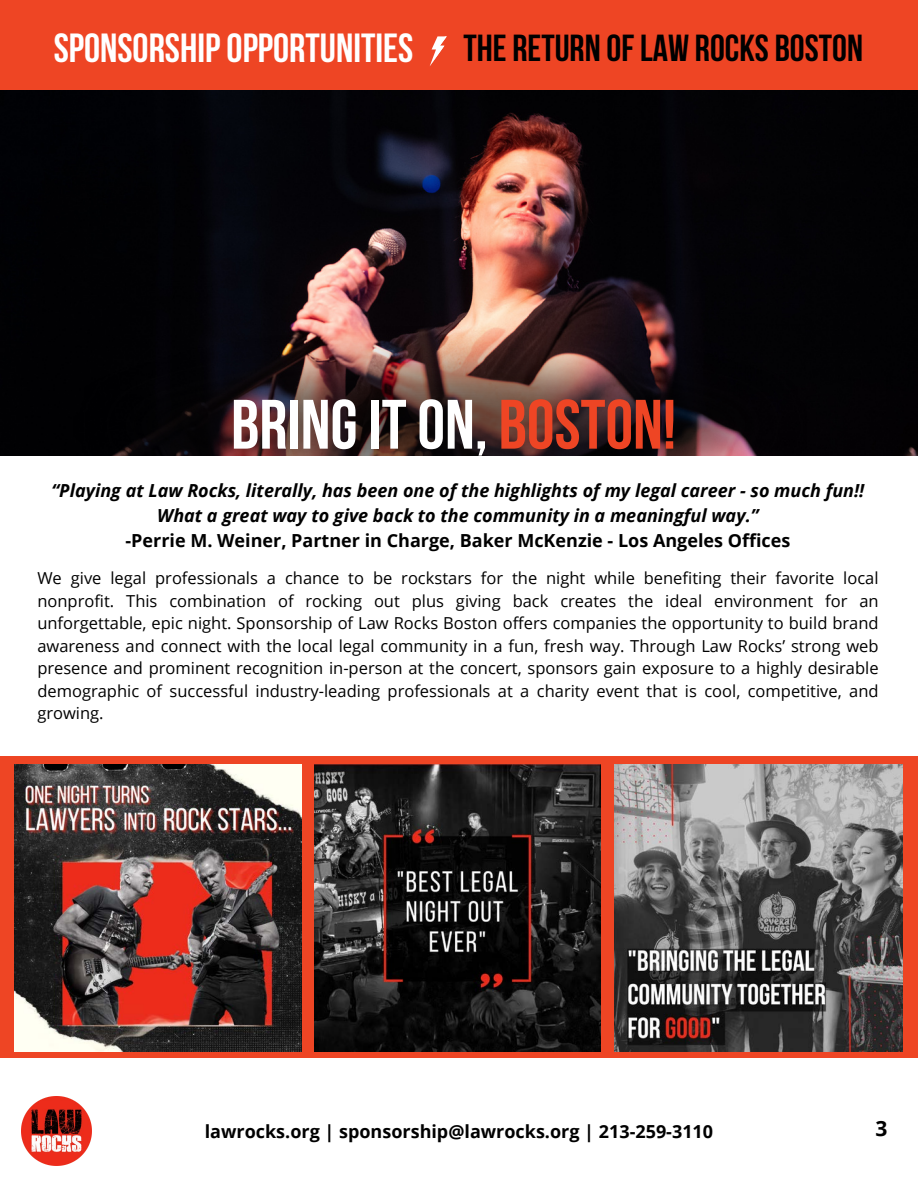
<style>
.page{position:relative;width:918px;height:1188px;background:#fff}
.page>*{position:absolute;margin:0;border:0;box-sizing:border-box;transform-origin:0 0}
.t1{font:700 69.75px "Bebas Neue";color:#fff}
.t2{font:700 37.5px "Bebas Neue";color:#000}
.t3{font:700 21px "Open Sans";color:#000}
.t4{font:italic 700 18px/24.8px "Open Sans";color:#000;text-align:center}
.t5{font:700 18px "Open Sans";color:#000}
.t6{font:16.5px/22.5px "Open Sans";color:#000;text-align:justify}
.s1{font-size:40.5px;color:#fff}
.s2{color:#ee4524}
</style>
<div class="page">
<img style="left:0;top:89px;width:918px;height:367px">
<img style="left:22px;top:1096px;width:70px;height:70px">
<div style="left:0;top:756px;width:918px;height:302px;background:#ee4524"></div>
<img style="left:14px;top:765px;width:287px;height:287px">
<img style="left:315px;top:765px;width:286px;height:287px">
<img style="left:614px;top:765px;width:288px;height:287px">
<img style="left:74px;top:324px;width:735px;height:132px">
<div style="left:0;top:0;width:918px;height:89px;background:#ee4524"></div>
<svg style="left:430px;top:36px;width:17px;height:30px"></svg>
<h2 class="t2" style="left:54px;top:33px;width:811px"><span class="s1">SPONSORSHIP OPPORTUNITIES</span> THE RETURN OF LAW ROCKS BOSTON</h2>
<h1 class="t1" style="left:231px;top:396px;width:447px">BRING IT ON, <span class="s2">BOSTON!</span></h1>
<p class="t4" style="left:51px;top:478px;width:814px">“Playing at Law Rocks, literally, has been one of the highlights of my legal career - so much fun!!<br>What a great way to give back to the community in a meaningful way.”</p>
<p class="t5" style="left:126px;top:528px;width:666px">-Perrie M. Weiner, Partner in Charge, Baker McKenzie - Los Angeles Offices</p>
<p class="t6" style="left:37px;top:566px;width:843px">We give legal professionals a chance to be rockstars for the night while benefiting their favorite local nonprofit. This combination of rocking out plus giving back creates the ideal environment for an unforgettable, epic night. Sponsorship of Law Rocks Boston offers companies the opportunity to build brand awareness and connect with the local legal community in a fun, fresh way. Through Law Rocks’ strong web presence and prominent recognition in-person at the concert, sponsors gain exposure to a highly desirable demographic of successful industry-leading professionals at a charity event that is cool, competitive, and growing.</p>
<p class="t5" style="left:205px;top:1119px;width:510px">lawrocks.org | sponsorship@lawrocks.org | 213-259-3110</p>
<p class="t3" style="left:875px;top:1114px;width:13px">3</p>
</div>
